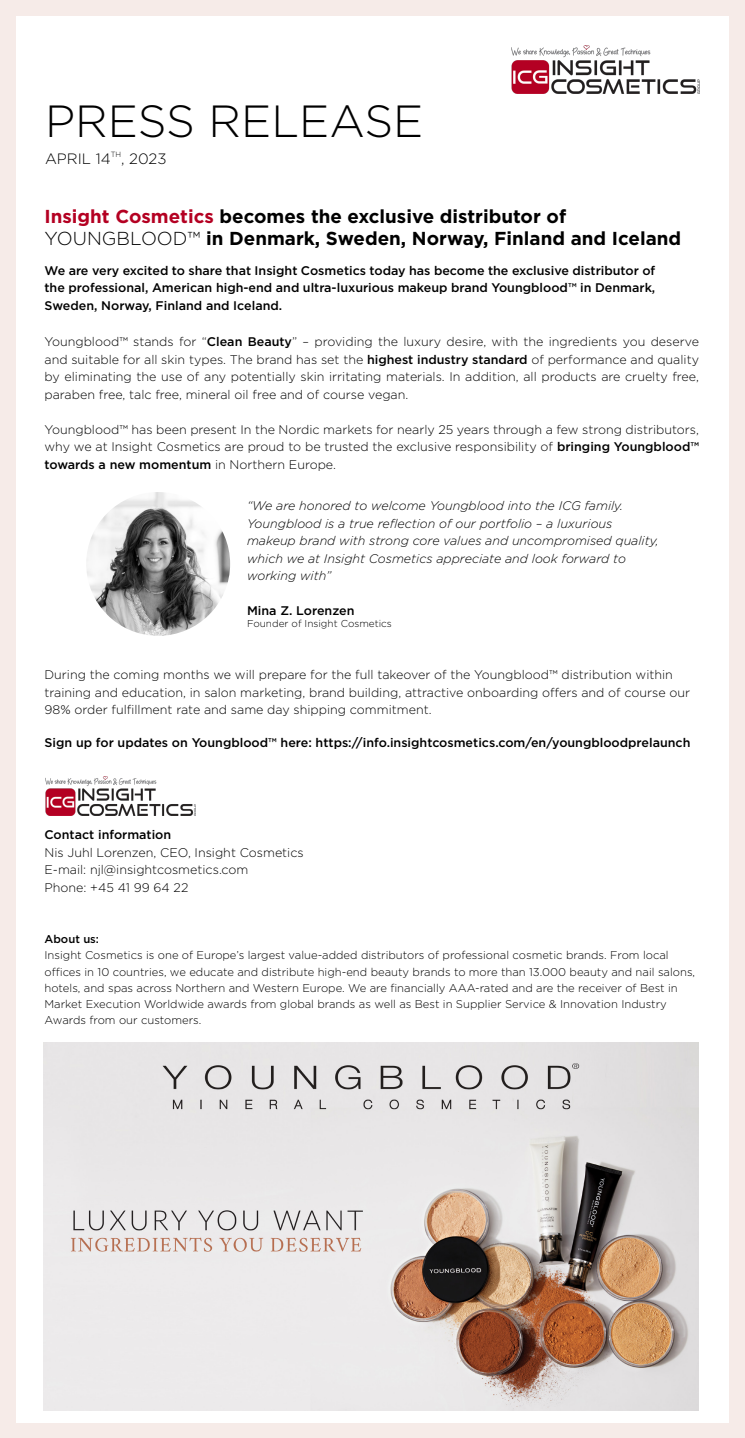
<style>
.page{position:relative;width:745px;height:1438px;background:#fff}
.page>*{position:absolute;margin:0;border:0;box-sizing:border-box;transform-origin:0 0}
.t1{font:300 45px "Gotham";color:#000}
.t2{font:700 18.75px "Gotham";color:#000}
.t3{font:300 15px "Gotham";color:#000}
.t4{font:300 12.5px/17.5px "Gotham";color:#000;text-align:justify}
.t5{font:500 12.5px/17.5px "Gotham";color:#000;text-align:justify}
.t6{font:italic 300 12.5px/17.5px "Gotham";color:#000}
.t7{font:300 11.25px/16.2px "Gotham";color:#000}
.t8{font:300 10px "Gotham";color:#000}
.s1{color:#b40022}
.s2{font-weight:300}
.s3{font-weight:500}
</style>
<div class="page">
<div style="left:0;top:0;width:744px;height:1438px;background:#f6ebe8"></div>
<div style="left:16px;top:16px;width:712px;height:1406px;background:#fff"></div>
<img style="left:45px;top:776px;width:150px;height:39px">
<img style="left:43px;top:1042px;width:654px;height:368px">
<img style="left:86px;top:492px;width:144px;height:144px;border-radius:72px">
<img style="left:511px;top:45px;width:188px;height:49px">
<p class="t1" style="left:45px;top:93px;width:379px">PRESS RELEASE</p>
<p class="t3" style="left:45px;top:149px;width:123px">APRIL 14<sup>TH</sup>, 2023</p>
<p class="t2" style="left:44px;top:203px;width:523px"><span class="s1">Insight Cosmetics</span> becomes the exclusive distributor of</p>
<p class="t2" style="left:44px;top:226px;width:637px"><span class="s2">YOUNGBLOOD™</span> in Denmark, Sweden, Norway, Finland and Iceland</p>
<p class="t5" style="left:44px;top:261px;width:612px">We are very excited to share that Insight Cosmetics today has become the exclusive distributor of the professional, American high-end and ultra-luxurious makeup brand Youngblood™ in Denmark, Sweden, Norway, Finland and Iceland.</p>
<p class="t4" style="left:44px;top:333px;width:655px">Youngblood™ stands for “<span class="s3">Clean Beauty</span>” – providing the luxury desire, with the ingredients you deserve and suitable for all skin types. The brand has set the <span class="s3">highest industry standard</span> of performance and quality by eliminating the use of any potentially skin irritating materials. In addition, all products are cruelty free, paraben free, talc free, mineral oil free and of course vegan.</p>
<p class="t4" style="left:44px;top:420px;width:655px">Youngblood™ has been present In the Nordic markets for nearly 25 years through a few strong distributors, why we at Insight Cosmetics are proud to be trusted the exclusive responsibility of <span class="s3">bringing Youngblood™ towards a new momentum</span> in Northern Europe.</p>
<p class="t6" style="left:247px;top:497px;width:413px">“We are honored to welcome Youngblood into the ICG family.<br>Youngblood is a true reflection of our portfolio – a luxurious makeup brand with strong core values and uncompromised quality, which we at Insight Cosmetics appreciate and look forward to working with”</p>
<p class="t5" style="left:247px;top:602px;width:109px">Mina Z. Lorenzen</p>
<p class="t8" style="left:247px;top:617px;width:146px">Founder of Insight Cosmetics</p>
<p class="t4" style="left:44px;top:665px;width:646px;text-align:left">During the coming months we will prepare for the full takeover of the Youngblood™ distribution within training and education, in salon marketing, brand building, attractive onboarding offers and of course our<br>98% order fulfillment rate and same day shipping commitment.</p>
<p class="t5" style="left:44px;top:733px;width:647px">Sign up for updates on Youngblood™ here: https://info.insightcosmetics.com/en/youngbloodprelaunch</p>
<p class="t5" style="left:44px;top:825px;width:128px">Contact information</p>
<p class="t4" style="left:44px;top:843px;width:260px">Nis Juhl Lorenzen, CEO, Insight Cosmetics</p>
<p class="t4" style="left:44px;top:860px;width:205px">E-mail: njl@insightcosmetics.com</p>
<p class="t4" style="left:44px;top:878px;width:145px">Phone: +45 41 99 64 22</p>
<p class="t7" style="left:44px;top:930px;width:651px"><span class="s3">About us:<br></span>Insight Cosmetics is one of Europe’s largest value-added distributors of professional cosmetic brands. From local offices in 10 countries, we educate and distribute high-end beauty brands to more than 13.000 beauty and nail salons, hotels, and spas across Northern and Western Europe. We are financially AAA-rated and are the receiver of Best in Market Execution Worldwide awards from global brands as well as Best in Supplier Service &amp; Innovation Industry Awards from our customers.</p>
</div>
